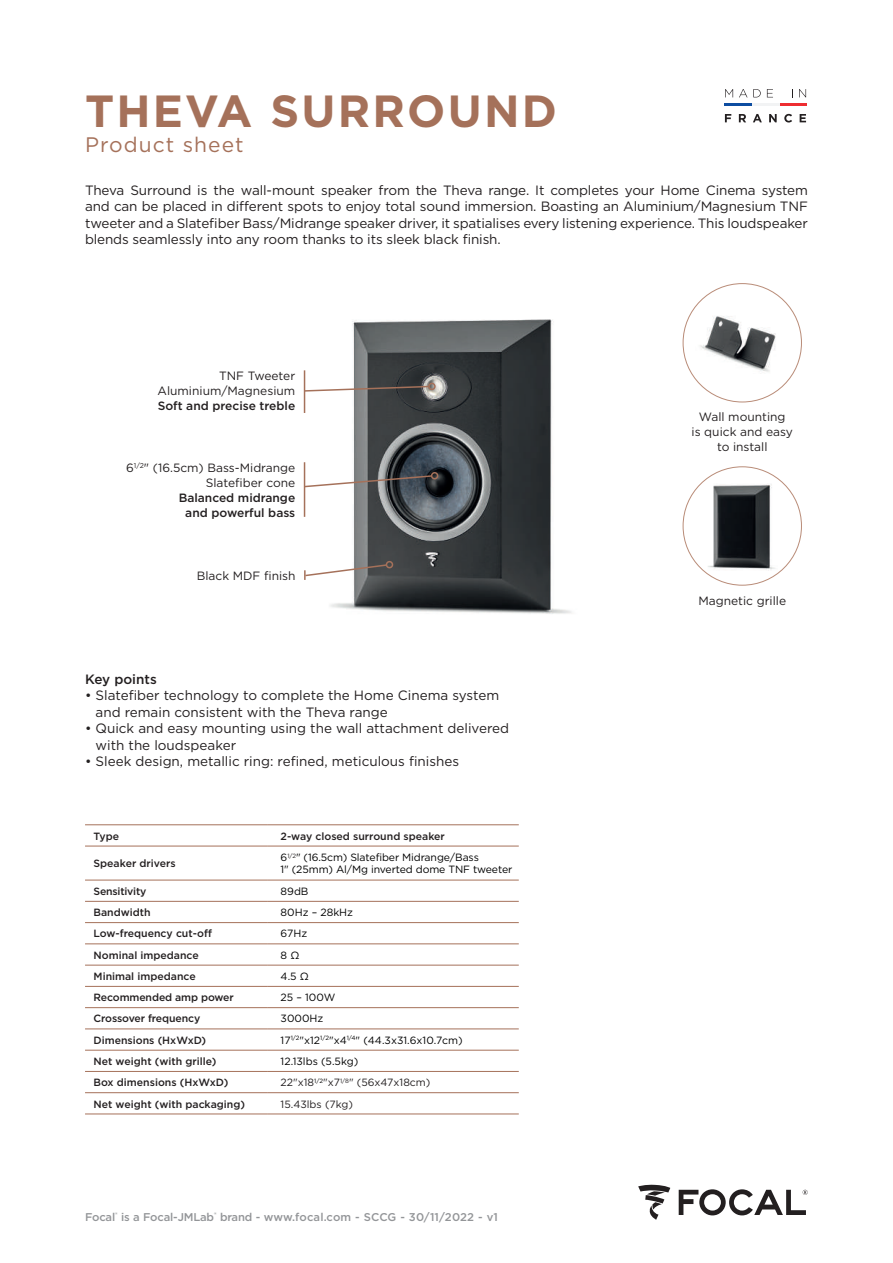
<style>
.page{position:relative;width:893px;height:1263px;background:#fff}
.page>*{position:absolute;margin:0;border:0;box-sizing:border-box;transform-origin:0 0}
.t1{font:700 45px "Gotham";letter-spacing:.05em;color:#a5715a}
.t2{font:21px "Gotham";letter-spacing:.05em;color:#a5715a}
.t3{font:13.5px/16.5px "Gotham";color:#231f20}
.t4{font:500 13.5px "Gotham";color:#231f20}
.t5{font:12px/15px "Gotham";color:#231f20;text-align:right}
.t6{font:500 12px/15px "Gotham";color:#231f20;text-align:center}
.t7{font:500 11.25px "Gotham";letter-spacing:-.01em;color:#939598}
.t8{font:500 10.5px "Gotham";color:#231f20}
.t9{font:10.5px/12px "Gotham";letter-spacing:-.01em;color:#010101}
.t10{font:10.5px "Gotham";color:#231f20}
.t11{font:500 10.5px "Gotham";letter-spacing:-.02em;color:#231f20}
</style>
<div class="page">
<img style="left:303px;top:319px;width:269px;height:295px">
<svg style="left:304px;top:563px;width:84px;height:17px"></svg>
<div style="left:386px;top:561px;width:7px;height:7px;border:2px solid #a5715a;border-radius:50%"></div>
<hr style="left:304px;top:462px;width:1px;height:55px;background:#a5715a">
<hr style="left:304px;top:370px;width:1px;height:43px;background:#a5715a">
<svg style="left:303px;top:474px;width:130px;height:14px"></svg>
<div style="left:431px;top:472px;width:7px;height:7px;border:2px solid #a5715a;border-radius:50%"></div>
<svg style="left:303px;top:385px;width:127px;height:7px"></svg>
<div style="left:428px;top:383px;width:8px;height:7px;border:2px solid #a5715a;border-radius:50%"></div>
<svg style="left:638px;top:1184px;width:32px;height:36px"></svg>
<svg style="left:679px;top:1189px;width:129px;height:26px"></svg>
<img style="left:695px;top:304px;width:81px;height:68px">
<img style="left:697px;top:467px;width:88px;height:116px">
<hr style="left:85px;top:824px;width:183px;height:1px;background:#a5715a">
<hr style="left:85px;top:846px;width:183px;height:1px;background:#a5715a">
<hr style="left:85px;top:880px;width:183px;height:1px;background:#a5715a">
<hr style="left:85px;top:901px;width:183px;height:1px;background:#a5715a">
<hr style="left:85px;top:922px;width:183px;height:1px;background:#a5715a">
<hr style="left:85px;top:943px;width:183px;height:1px;background:#a5715a">
<hr style="left:85px;top:965px;width:183px;height:1px;background:#a5715a">
<hr style="left:85px;top:986px;width:183px;height:1px;background:#a5715a">
<hr style="left:85px;top:1007px;width:183px;height:1px;background:#a5715a">
<hr style="left:85px;top:1028px;width:183px;height:1px;background:#a5715a">
<hr style="left:85px;top:1050px;width:183px;height:1px;background:#a5715a">
<hr style="left:85px;top:1071px;width:183px;height:1px;background:#a5715a">
<hr style="left:268px;top:824px;width:251px;height:1px;background:#a5715a">
<hr style="left:268px;top:846px;width:251px;height:1px;background:#a5715a">
<hr style="left:268px;top:880px;width:251px;height:1px;background:#a5715a">
<hr style="left:268px;top:901px;width:251px;height:1px;background:#a5715a">
<hr style="left:268px;top:922px;width:251px;height:1px;background:#a5715a">
<hr style="left:268px;top:943px;width:251px;height:1px;background:#a5715a">
<hr style="left:268px;top:965px;width:251px;height:1px;background:#a5715a">
<hr style="left:268px;top:986px;width:251px;height:1px;background:#a5715a">
<hr style="left:268px;top:1007px;width:251px;height:1px;background:#a5715a">
<hr style="left:268px;top:1028px;width:251px;height:1px;background:#a5715a">
<hr style="left:268px;top:1050px;width:251px;height:1px;background:#a5715a">
<hr style="left:268px;top:1071px;width:251px;height:1px;background:#a5715a">
<hr style="left:85px;top:1092px;width:183px;height:1px;background:#a5715a">
<hr style="left:268px;top:1092px;width:251px;height:1px;background:#a5715a">
<hr style="left:85px;top:1113px;width:183px;height:1px;background:#a5715a">
<hr style="left:268px;top:1113px;width:251px;height:1px;background:#a5715a">
<svg style="left:725px;top:89px;width:8px;height:8px"></svg>
<svg style="left:739px;top:89px;width:8px;height:8px"></svg>
<svg style="left:753px;top:89px;width:8px;height:8px"></svg>
<svg style="left:767px;top:89px;width:6px;height:8px"></svg>
<svg style="left:799px;top:89px;width:7px;height:8px"></svg>
<svg style="left:725px;top:114px;width:6px;height:8px"></svg>
<svg style="left:739px;top:114px;width:7px;height:8px"></svg>
<svg style="left:753px;top:114px;width:9px;height:8px"></svg>
<svg style="left:769px;top:114px;width:8px;height:8px"></svg>
<svg style="left:784px;top:114px;width:8px;height:8px"></svg>
<svg style="left:800px;top:114px;width:6px;height:8px"></svg>
<hr style="left:725px;top:104px;width:27px;height:2px;background:#0d4da1">
<hr style="left:779px;top:104px;width:27px;height:2px;background:#ee2d31">
<hr style="left:752px;top:104px;width:27px;height:2px;background:#f2f3f4">
<h1 class="t1" style="left:85px;top:81px;width:473px">THEVA SURROUND</h1>
<h2 class="t2" style="left:85px;top:131px;width:160px">Product sheet</h2>
<p class="t3" style="left:85px;top:182px;width:724px;text-align:justify">Theva Surround is the wall-mount speaker from the Theva range. It completes your Home Cinema system and can be placed in different spots to enjoy total sound immersion. Boasting an Aluminium/Magnesium TNF tweeter and a Slatefiber Bass/Midrange speaker driver, it spatialises every listening experience. This loudspeaker blends seamlessly into any room thanks to its sleek black finish.</p>
<p class="t5" style="left:158px;top:368px;width:139px">TNF Tweeter<br>Aluminium/Magnesium</p>
<p class="t6" style="left:158px;top:398px;width:139px">Soft and precise treble</p>
<p class="t5" style="left:126px;top:460px;width:171px">6<sup>1/2</sup>" (16.5cm) Bass-Midrange<br>Slatefiber cone</p>
<p class="t6" style="left:179px;top:490px;width:118px">Balanced midrange and powerful bass</p>
<p class="t5" style="left:197px;top:568px;width:100px">Black MDF finish</p>
<p class="t4" style="left:85px;top:670px;width:73px">Key points</p>
<p class="t3" style="left:96px;top:687px;width:405px;text-indent:-11px">• Slatefiber technology to complete the Home Cinema system and remain consistent with the Theva range</p>
<p class="t3" style="left:96px;top:720px;width:415px;text-indent:-11px">• Quick and easy mounting using the wall attachment delivered with the loudspeaker</p>
<p class="t3" style="left:85px;top:753px;width:376px">• Sleek design, metallic ring: refined, meticulous finishes</p>
<p class="t8" style="left:94px;top:829px;width:27px">Type</p>
<p class="t8" style="left:281px;top:829px;width:166px">2-way closed surround speaker</p>
<p class="t8" style="left:94px;top:857px;width:84px">Speaker drivers</p>
<p class="t9" style="left:281px;top:851px;width:233px">6<sup>1/2</sup>" (16.5cm) Slatefiber Midrange/Bass<br>1" (25mm) Al/Mg inverted dome TNF tweeter</p>
<p class="t11" style="left:94px;top:884px;width:54px">Sensitivity</p>
<p class="t9" style="left:281px;top:885px;width:29px">89dB</p>
<p class="t8" style="left:94px;top:905px;width:59px">Bandwidth</p>
<p class="t9" style="left:281px;top:906px;width:74px">80Hz – 28kHz</p>
<p class="t8" style="left:94px;top:927px;width:120px">Low-frequency cut-off</p>
<p class="t9" style="left:281px;top:927px;width:28px">67Hz</p>
<p class="t8" style="left:94px;top:948px;width:107px">Nominal impedance</p>
<p class="t9" style="left:281px;top:949px;width:20px">8 Ω</p>
<p class="t8" style="left:94px;top:969px;width:104px">Minimal impedance</p>
<p class="t9" style="left:281px;top:970px;width:30px">4.5 Ω</p>
<p class="t8" style="left:94px;top:991px;width:142px">Recommended amp power</p>
<p class="t9" style="left:281px;top:991px;width:56px">25 – 100W</p>
<p class="t8" style="left:94px;top:1012px;width:108px">Crossover frequency</p>
<p class="t9" style="left:281px;top:1012px;width:44px">3000Hz</p>
<p class="t8" style="left:94px;top:1033px;width:114px">Dimensions (HxWxD)</p>
<p class="t9" style="left:281px;top:1034px;width:184px">17<sup>1/2</sup>"x12<sup>1/2</sup>"x4<sup>1/4</sup>" (44.3x31.6x10.7cm)</p>
<p class="t8" style="left:94px;top:1054px;width:124px">Net weight (with grille)</p>
<p class="t9" style="left:281px;top:1055px;width:79px">12.13lbs (5.5kg)</p>
<p class="t8" style="left:94px;top:1076px;width:136px">Box dimensions (HxWxD)</p>
<p class="t10" style="left:281px;top:1076px;width:151px">22"x18<sup>1/2</sup>"x7<sup>1/8</sup>" (56x47x18cm)</p>
<p class="t8" style="left:94px;top:1097px;width:153px">Net weight (with packaging)</p>
<p class="t10" style="left:281px;top:1097px;width:74px">15.43lbs (7kg)</p>
<p class="t7" style="left:85px;top:1210px;width:414px">Focal<sup>®</sup> is a Focal-JMLab<sup>®</sup> brand - www.focal.com - SCCG - 30/11/2022 - v1</p>
<p class="t5" style="left:692px;top:409px;width:103px;text-align:center">Wall mounting<br>is quick and easy to install</p>
<p class="t5" style="left:698px;top:593px;width:89px">Magnetic grille</p>
</div>
